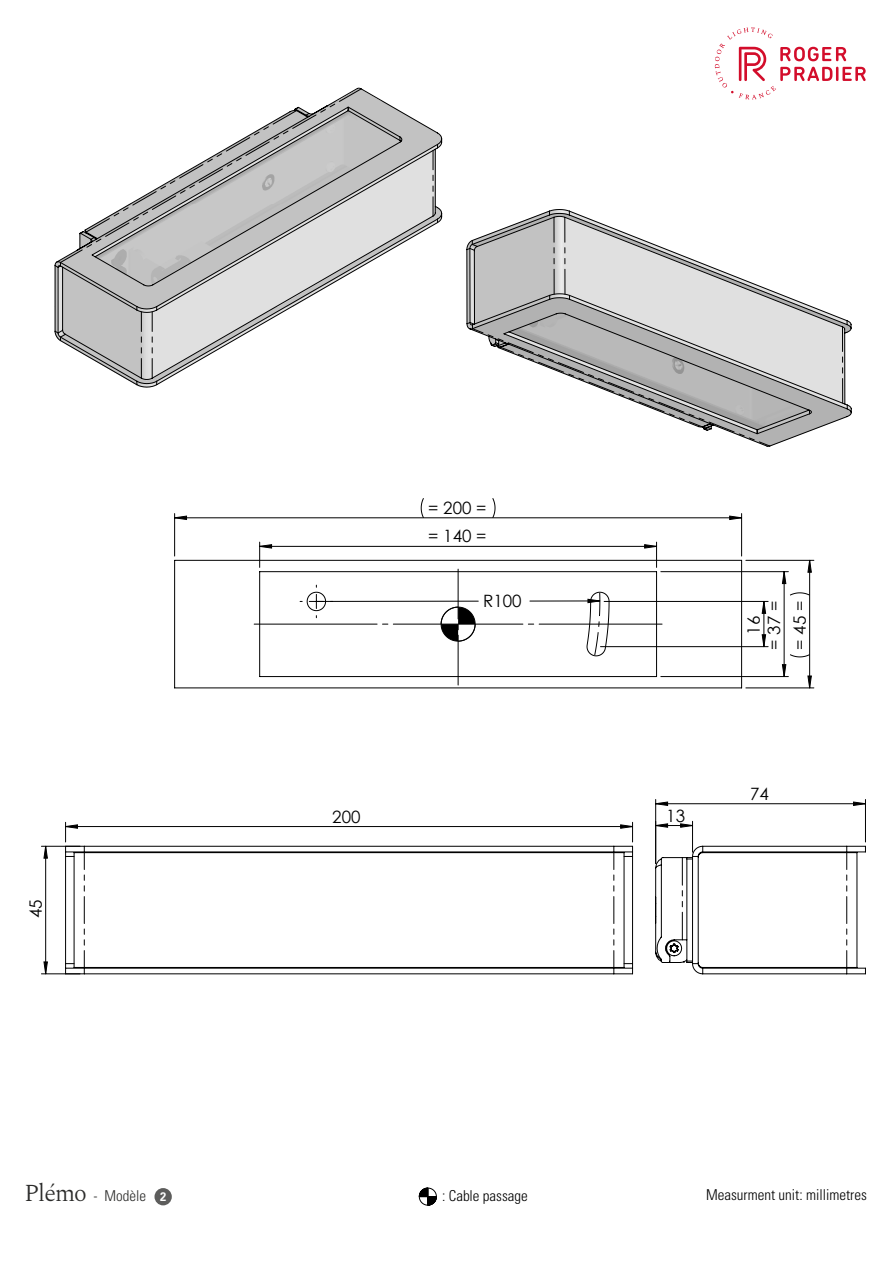
<style>
.page{position:relative;width:893px;height:1263px;background:#fff}
.page>*{position:absolute;margin:0;border:0;box-sizing:border-box;transform-origin:0 0}
.t1{font:16.95px/25.5px "Century Gothic";color:#000}
.t2{font:300 condensed 15px "Univers";color:#010000}
.t3{font:300 condensed 15px "Univers";color:#2b2b2a}
.s1{font-family:"Spectral";font-stretch:normal;font-size:24px}
.s2{font-family:"Univers LT Std";font-weight:700;font-stretch:normal;font-size:12.45px;color:#fff}
</style>
<div class="page">
<div style="left:154px;top:1188px;width:18px;height:17px;background:#5d5d5c;border-radius:50%"></div>
<svg style="left:419px;top:1187px;width:18px;height:19px"></svg>
<svg style="left:715px;top:27px;width:151px;height:73px"></svg>
<hr style="left:175px;top:688px;width:567px;height:1px;background:#000">
<hr style="left:174px;top:560px;width:1px;height:128px;background:#000">
<hr style="left:661px;top:571px;width:127px;height:1px;background:#000">
<hr style="left:746px;top:560px;width:68px;height:1px;background:#000">
<hr style="left:655px;top:799px;width:1px;height:64px;background:#000">
<hr style="left:865px;top:799px;width:1px;height:43px;background:#000">
<hr style="left:41px;top:846px;width:39px;height:1px;background:#000">
<hr style="left:41px;top:973px;width:39px;height:1px;background:#000">
<hr style="left:692px;top:821px;width:1px;height:31px;background:#000">
<svg style="left:174px;top:498px;width:568px;height:187px"></svg>
<svg style="left:782px;top:560px;width:30px;height:39px"></svg>
<svg style="left:588px;top:599px;width:277px;height:206px"></svg>
<svg style="left:43px;top:846px;width:5px;height:128px"></svg>
<svg style="left:656px;top:823px;width:36px;height:5px"></svg>
<svg style="left:65px;top:822px;width:568px;height:152px"></svg>
<svg style="left:655px;top:845px;width:211px;height:130px"></svg>
<svg style="left:54px;top:87px;width:389px;height:301px"></svg>
<svg style="left:60px;top:88px;width:302px;height:175px"></svg>
<svg style="left:137px;top:307px;width:5px;height:78px"></svg>
<svg style="left:152px;top:307px;width:5px;height:78px"></svg>
<svg style="left:433px;top:144px;width:5px;height:79px"></svg>
<svg style="left:54px;top:262px;width:7px;height:6px"></svg>
<svg style="left:54px;top:330px;width:12px;height:11px"></svg>
<svg style="left:466px;top:209px;width:386px;height:238px"></svg>
<svg style="left:549px;top:211px;width:6px;height:88px"></svg>
<svg style="left:565px;top:211px;width:5px;height:88px"></svg>
<svg style="left:842px;top:321px;width:6px;height:88px"></svg>
<svg style="left:466px;top:240px;width:12px;height:11px"></svg>
<svg style="left:466px;top:322px;width:304px;height:125px"></svg>
<p class="t1" style="left:428px;top:495px;width:60px">= 200 =</p>
<p class="t1" style="left:23px;top:918px;width:20px;rotate:-90deg">45</p>
<p class="t1" style="left:428px;top:523px;width:60px">= 140 =</p>
<p class="t1" style="left:483px;top:588px;width:40px">R100</p>
<p class="t1" style="left:332px;top:803px;width:30px">200</p>
<p class="t1" style="left:666px;top:802px;width:20px">13</p>
<p class="t1" style="left:761px;top:650px;width:50px;rotate:-90deg">= 37 = = 45 =</p>
<p class="t1" style="left:741px;top:635px;width:20px;rotate:-90deg">16</p>
<p class="t1" style="left:750px;top:781px;width:20px">74</p>
<p class="t3" style="left:24px;top:1187px;width:143px"><span class="s1">Plémo</span> - Modèle <span class="s2">2</span></p>
<p class="t2" style="left:442px;top:1186px;width:87px">: Cable passage</p>
<p class="t2" style="left:706px;top:1186px;width:162px">Measurment unit: millimetres</p>
</div>
